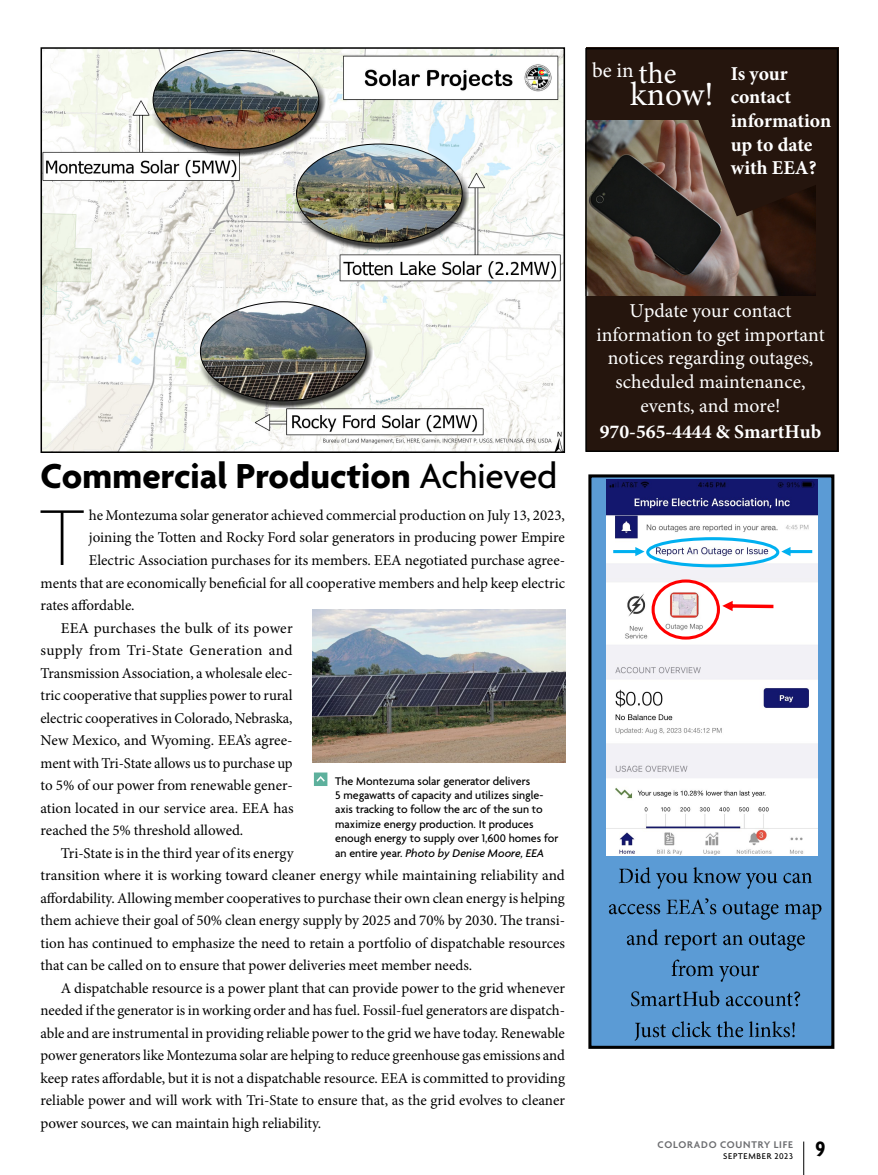
<style>
.page{position:relative;width:878px;height:1175px;background:#fff}
.page>*{position:absolute;margin:0;border:0;box-sizing:border-box;transform-origin:0 0}
.t1{font:100 85.5px "Agenda";color:#000}
.t2{font:700 37.5px "Agenda";color:#000}
.t3{font:33.3px "Minion Pro";color:#fff}
.t4{font:700 condensed 22.5px "Agenda";color:#000}
.t5{font:21px "Minion Pro";color:#fff}
.t6{font:19.65px/23.5px "Minion Pro";color:#fff;text-align:center}
.t7{font:700 19.65px/23.5px "Minion Pro";color:#fff}
.t8{font:15px "Minion Pro";letter-spacing:-.005em;color:#000}
.t9{font:15px "Minion Pro";letter-spacing:.02em;color:#000}
.t10{font:500 12px/14.4px "Agenda";color:#000}
.t11{font:600 10.5px "Agenda";letter-spacing:.07em;color:#6d6e71}
.t12{font:500 9px "Agenda";letter-spacing:.08em;color:#000}
.s1{font-size:29.85px}
.s2{font-weight:500}
.s3{font-style:italic}
</style>
<div class="page">
<svg style="left:43px;top:50px;width:519px;height:400px"></svg>
<div style="left:290px;top:137px;width:172px;height:76px;background:#fff;opacity:.75"></div>
<div style="left:295px;top:169px;width:174px;height:81px;background:#000;opacity:.75"></div>
<img style="left:296px;top:144px;width:166px;height:99px">
<div style="left:146px;top:48px;width:173px;height:71px;background:#fff;opacity:.75"></div>
<div style="left:152px;top:75px;width:174px;height:82px;background:#000;opacity:.75"></div>
<img style="left:153px;top:50px;width:166px;height:99px">
<div style="left:194px;top:295px;width:172px;height:75px;background:#fff;opacity:.75"></div>
<div style="left:199px;top:326px;width:174px;height:82px;background:#000;opacity:.75"></div>
<img style="left:200px;top:302px;width:166px;height:99px">
<div style="left:40px;top:47px;width:525px;height:406px;border:2px solid #000"></div>
<div style="left:586px;top:47px;width:252px;height:405px;background:#25150d"></div>
<img style="left:587px;top:120px;width:228px;height:175px">
<svg style="left:679px;top:120px;width:137px;height:96px"></svg>
<div style="left:585px;top:48px;width:253px;height:404px;border:1px solid #000"></div>
<img style="left:313px;top:610px;width:252px;height:152px">
<svg style="left:314px;top:772px;width:13px;height:14px"></svg>
<div style="left:590px;top:476px;width:242px;height:571px;background:#5b9bd5"></div>
<div style="left:588px;top:474px;width:246px;height:574px;border:3px solid #000"></div>
<img style="left:606px;top:480px;width:211px;height:375px">
<img style="left:618px;top:867px;width:195px;height:22px">
<img style="left:608px;top:899px;width:96px;height:16px">
<img style="left:704px;top:898px;width:5px;height:17px">
<img style="left:710px;top:892px;width:125px;height:29px">
<img style="left:626px;top:929px;width:179px;height:22px">
<img style="left:671px;top:959px;width:89px;height:23px">
<img style="left:631px;top:990px;width:170px;height:17px">
<img style="left:634px;top:1021px;width:161px;height:20px">
<svg style="left:613px;top:547px;width:31px;height:9px"></svg>
<svg style="left:781px;top:547px;width:31px;height:9px"></svg>
<svg style="left:722px;top:601px;width:51px;height:10px"></svg>
<div style="left:646px;top:537px;width:133px;height:30px;border:3px solid #00b0f0;border-radius:50%"></div>
<div style="left:651px;top:579px;width:69px;height:60px;border:3px solid #f00;border-radius:50%"></div>
<hr style="left:803px;top:1141px;width:1px;height:33px;background:#000">
<h3 class="t5" style="left:592px;top:56px;width:86px">be in <span class="s1">the</span></h3>
<h3 class="t3" style="left:630px;top:72px;width:85px">know!</h3>
<h3 class="t7" style="left:730px;top:61px;width:102px">Is your contact information up to date with EEA?</h3>
<h2 class="t2" style="left:40px;top:456px;width:518px">Commercial Production <span class="s2">Achieved</span></h2>
<h1 class="t1" style="left:40px;top:491px;width:46px">T</h1>
<p class="t8" style="left:89px;top:505px;width:477px">he Montezuma solar generator achieved commercial production on July 13, 2023,</p>
<p class="t8" style="left:89px;top:527px;width:477px">joining the Totten and Rocky Ford solar generators in producing power Empire</p>
<p class="t8" style="left:89px;top:550px;width:478px">Electric Association purchases for its members. EEA negotiated purchase agree-</p>
<p class="t8" style="left:40px;top:572px;width:526px">ments that are economically beneficial for all cooperative members and help keep electric</p>
<p class="t8" style="left:40px;top:595px;width:96px">rates affordable.</p>
<p class="t8" style="left:61px;top:617px;width:233px">EEA purchases the bulk of its power</p>
<p class="t9" style="left:40px;top:640px;width:254px">supply from Tri-State Generation and</p>
<p class="t8" style="left:40px;top:662px;width:254px">Transmission Association, a wholesale elec-</p>
<p class="t8" style="left:40px;top:685px;width:253px">tric cooperative that supplies power to rural</p>
<p class="t8" style="left:40px;top:707px;width:254px">electric cooperatives in Colorado, Nebraska,</p>
<p class="t8" style="left:40px;top:730px;width:254px">New Mexico, and Wyoming. EEA’s agree-</p>
<p class="t8" style="left:40px;top:752px;width:253px">ment with Tri-State allows us to purchase up</p>
<p class="t8" style="left:40px;top:775px;width:254px">to 5% of our power from renewable gener-</p>
<p class="t8" style="left:40px;top:797px;width:254px">ation located in our service area. EEA has</p>
<p class="t8" style="left:40px;top:820px;width:204px">reached the 5% threshold allowed.</p>
<p class="t8" style="left:61px;top:842px;width:234px">Tri-State is in the third year of its energy</p>
<p class="t8" style="left:40px;top:865px;width:526px">transition where it is working toward cleaner energy while maintaining reliability and</p>
<p class="t8" style="left:40px;top:887px;width:526px">affordability. Allowing member cooperatives to purchase their own clean energy is helping</p>
<p class="t8" style="left:40px;top:910px;width:526px">them achieve their goal of 50% clean energy supply by 2025 and 70% by 2030. The transi-</p>
<p class="t8" style="left:40px;top:932px;width:526px">tion has continued to emphasize the need to retain a portfolio of dispatchable resources</p>
<p class="t8" style="left:40px;top:955px;width:433px">that can be called on to ensure that power deliveries meet member needs.</p>
<p class="t8" style="left:61px;top:977px;width:505px">A dispatchable resource is a power plant that can provide power to the grid whenever</p>
<p class="t8" style="left:40px;top:1000px;width:526px">needed if the generator is in working order and has fuel. Fossil-fuel generators are dispatch-</p>
<p class="t8" style="left:40px;top:1022px;width:526px">able and are instrumental in providing reliable power to the grid we have today. Renewable</p>
<p class="t8" style="left:40px;top:1045px;width:526px">power generators like Montezuma solar are helping to reduce greenhouse gas emissions and</p>
<p class="t8" style="left:40px;top:1067px;width:526px">keep rates affordable, but it is not a dispatchable resource. EEA is committed to providing</p>
<p class="t8" style="left:40px;top:1090px;width:526px">reliable power and will work with Tri-State to ensure that, as the grid evolves to cleaner</p>
<p class="t8" style="left:40px;top:1112px;width:282px">power sources, we can maintain high reliability.</p>
<p class="t10" style="left:335px;top:774px;width:225px">The Montezuma solar generator delivers<br>5 megawatts of capacity and utilizes single&shy;axis tracking to follow the arc of the sun to maximize energy production. It produces enough energy to supply over 1,600 homes for an entire year. <span class="s3">Photo by Denise Moore, EEA</span></p>
<h3 class="t6" style="left:596px;top:299px;width:230px">Update your contact information to get important notices regarding outages, scheduled maintenance, events, and more!</h3>
<h3 class="t7" style="left:599px;top:419px;width:223px">970-565-4444 &amp; SmartHub</h3>
<p class="t11" style="left:657px;top:1139px;width:137px">COLORADO COUNTRY LIFE</p>
<p class="t12" style="left:723px;top:1151px;width:71px">SEPTEMBER 2023</p>
<h3 class="t4" style="left:815px;top:1136px;width:11px">9</h3>
</div>
